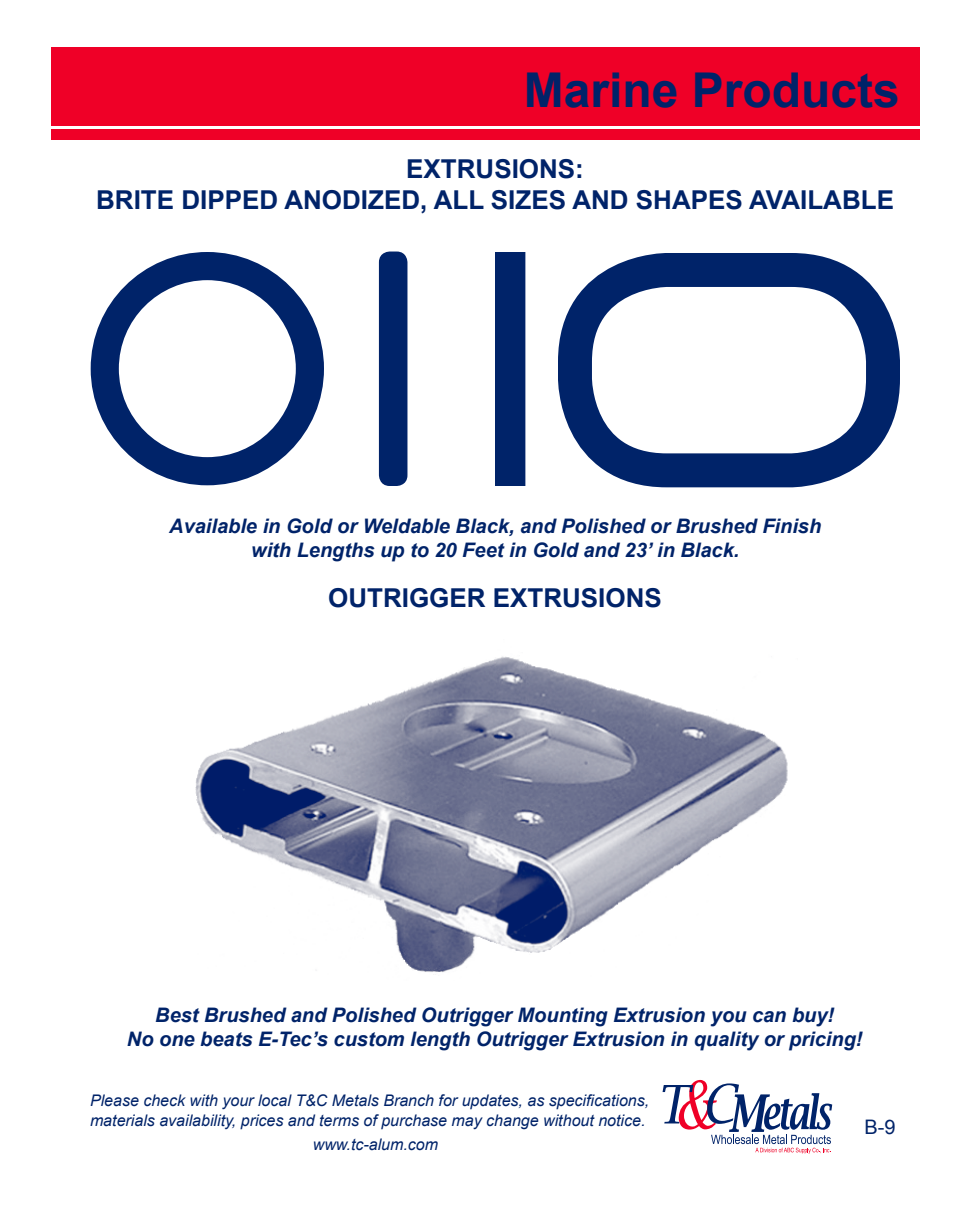
<style>
.page{position:relative;width:972px;height:1224px;background:#fff}
.page>*{position:absolute;margin:0;border:0;box-sizing:border-box;transform-origin:0 0}
.t1{font:700 48px "Arial";color:#002369}
.t2{font:700 26px/31.2px "Arial";color:#002369;text-align:center}
.t3{font:italic 700 20px/24px "Arial";color:#002369;text-align:center}
.t4{font:20px "Arial";color:#002369}
.t5{font:italic 16px/19.2px "Arial";color:#002369}
</style>
<div class="page">
<svg style="left:663px;top:1080px;width:169px;height:74px"></svg>
<div style="left:380px;top:252px;width:27px;height:233px;background:#002369;border-radius:10px"></div>
<div style="left:379px;top:252px;width:28px;height:234px;border:2px solid #002369;border-radius:10px"></div>
<div style="left:495px;top:252px;width:30px;height:234px;background:#002369"></div>
<div style="left:91px;top:252px;width:233px;height:233px;border:28px solid #002369;border-radius:50%"></div>
<div style="left:558px;top:253px;width:342px;height:234px;border:34px solid #002369;border-radius:92px"></div>
<img style="left:195px;top:656px;width:593px;height:316px">
<div style="left:52px;top:47px;width:868px;height:79px;background:#ef0027"></div>
<div style="left:52px;top:129px;width:868px;height:11px;background:#ef0027"></div>
<h1 class="t1" style="left:524px;top:63px;width:378px">Marine Products</h1>
<h2 class="t2" style="left:96px;top:153px;width:799px">EXTRUSIONS:<br>BRITE DIPPED ANODIZED, ALL SIZES AND SHAPES AVAILABLE</h2>
<p class="t3" style="left:169px;top:514px;width:654px">Available in Gold or Weldable Black, and Polished or Brushed Finish with Lengths up to 20 Feet in Gold and 23’ in Black.</p>
<h2 class="t2" style="left:328px;top:582px;width:335px">OUTRIGGER EXTRUSIONS</h2>
<p class="t3" style="left:127px;top:1003px;width:737px">Best Brushed and Polished Outrigger Mounting Extrusion you can buy!<br>No one beats E-Tec’s custom length Outrigger Extrusion in quality or pricing!</p>
<p class="t5" style="left:90px;top:1091px;width:561px">Please check with your local T&amp;C Metals Branch for updates, as specifications, materials availability, prices and terms of purchase may change without notice.</p>
<p class="t5" style="left:313px;top:1135px;width:127px">www.tc-alum.com</p>
<p class="t4" style="left:865px;top:1116px;width:33px">B-9</p>
</div>
